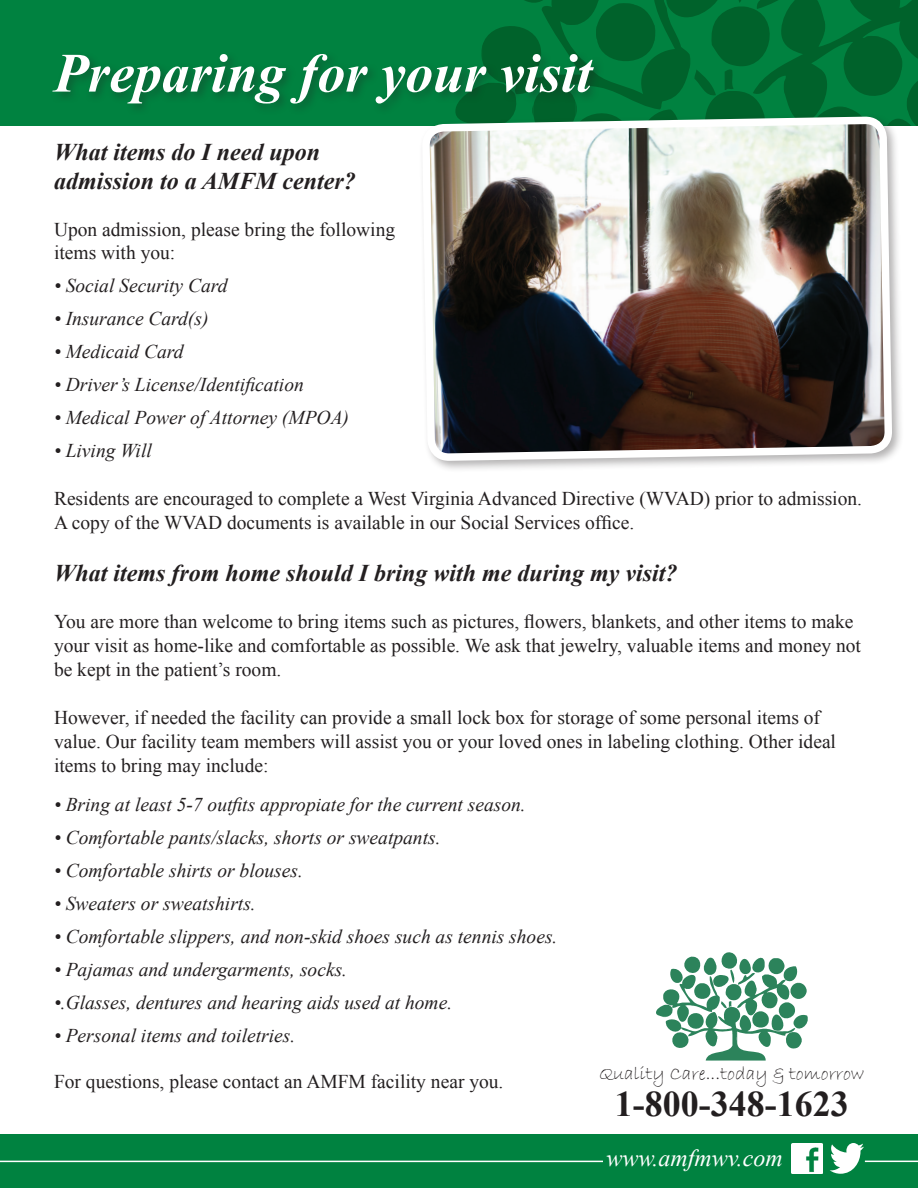
<style>
.page{position:relative;width:918px;height:1188px;background:#fff}
.page>*{position:absolute;margin:0;border:0;box-sizing:border-box;transform-origin:0 0}
.t1{font:italic 700 55.5px "Times New Roman";color:#fff}
.t2{font:700 36px "Times New Roman";color:#231f20}
.t3{font:italic 700 24px/28.8px "Times New Roman";color:#231f20}
.t4{font:italic 24px "Times New Roman";color:#fff}
.t5{font:19.5px/24px "Times New Roman";color:#231f20}
.t6{font:italic 19.5px "Times New Roman";color:#231f20}
.t7{font:19.5px "Bradley Hand ITC";color:#231f20}
</style>
<div class="page">
<div style="left:0;top:1134px;width:918px;height:54px;background:#008240"></div>
<svg style="left:656px;top:952px;width:152px;height:109px"></svg>
<svg style="left:830px;top:1143px;width:34px;height:31px"></svg>
<img style="left:792px;top:1143px;width:31px;height:31px">
<div style="left:0;top:0;width:455px;height:126px;background:#008240"></div>
<svg style="left:455px;top:0;width:463px;height:126px"></svg>
<div style="left:50px;top:50px;width:555px;height:66px;background:#231f20;opacity:.35"></div>
<div style="left:418px;top:113px;width:486px;height:360px;background:#231f20;opacity:.35"></div>
<img style="left:419px;top:120px;width:477px;height:337px">
<hr style="left:0;top:1161px;width:603px;height:1px;background:#fff">
<hr style="left:865px;top:1161px;width:53px;height:1px;background:#fff">
<p class="t1" style="left:54px;top:34px;width:540px">Preparing for your visit</p>
<p class="t3" style="left:54px;top:137px;width:303px">What items do I need upon admission to a AMFM center?</p>
<p class="t5" style="left:54px;top:217px;width:343px;line-height:23.4px">Upon admission, please bring the following items with you:</p>
<p class="t6" style="left:54px;top:272px;width:175px">• Social Security Card</p>
<p class="t6" style="left:54px;top:305px;width:156px">• Insurance Card(s)</p>
<p class="t6" style="left:54px;top:338px;width:131px">• Medicaid Card</p>
<p class="t6" style="left:54px;top:371px;width:251px">• Driver’s License/Identification</p>
<p class="t6" style="left:54px;top:404px;width:297px">• Medical Power of Attorney (MPOA)</p>
<p class="t6" style="left:54px;top:437px;width:99px">• Living Will</p>
<p class="t5" style="left:54px;top:486px;width:810px">Residents are encouraged to complete a West Virginia Advanced Directive (WVAD) prior to admission.<br>A copy of the WVAD documents is available in our Social Services office.</p>
<p class="t3" style="left:54px;top:558px;width:625px">What items from home should I bring with me during my visit?</p>
<p class="t5" style="left:54px;top:609px;width:808px">You are more than welcome to bring items such as pictures, flowers, blankets, and other items to make your visit as home-like and comfortable as possible. We ask that jewelry, valuable items and money not be kept in the patient’s room.</p>
<p class="t5" style="left:54px;top:705px;width:784px">However, if needed the facility can provide a small lock box for storage of some personal items of value. Our facility team members will assist you or your loved ones in labeling clothing. Other ideal items to bring may include:</p>
<p class="t6" style="left:54px;top:791px;width:473px">• Bring at least 5-7 outfits appropiate for the current season.</p>
<p class="t6" style="left:54px;top:824px;width:388px">• Comfortable pants/slacks, shorts or sweatpants.</p>
<p class="t6" style="left:54px;top:857px;width:250px">• Comfortable shirts or blouses.</p>
<p class="t6" style="left:54px;top:890px;width:203px">• Sweaters or sweatshirts.</p>
<p class="t6" style="left:54px;top:923px;width:505px">• Comfortable slippers, and non-skid shoes such as tennis shoes.</p>
<p class="t6" style="left:54px;top:956px;width:295px">• Pajamas and undergarments, socks.</p>
<p class="t6" style="left:54px;top:989px;width:400px">•.Glasses, dentures and hearing aids used at home.</p>
<p class="t6" style="left:54px;top:1022px;width:243px">• Personal items and toiletries.</p>
<p class="t5" style="left:54px;top:1069px;width:451px">For questions, please contact an AMFM facility near you.</p>
<p class="t7" style="left:599px;top:1061px;width:266px">Quality Care...today &amp; tomorrow</p>
<p class="t2" style="left:615px;top:1079px;width:235px">1-800-348-1623</p>
<p class="t4" style="left:606px;top:1142px;width:178px">www.amfmwv.com</p>
</div>
